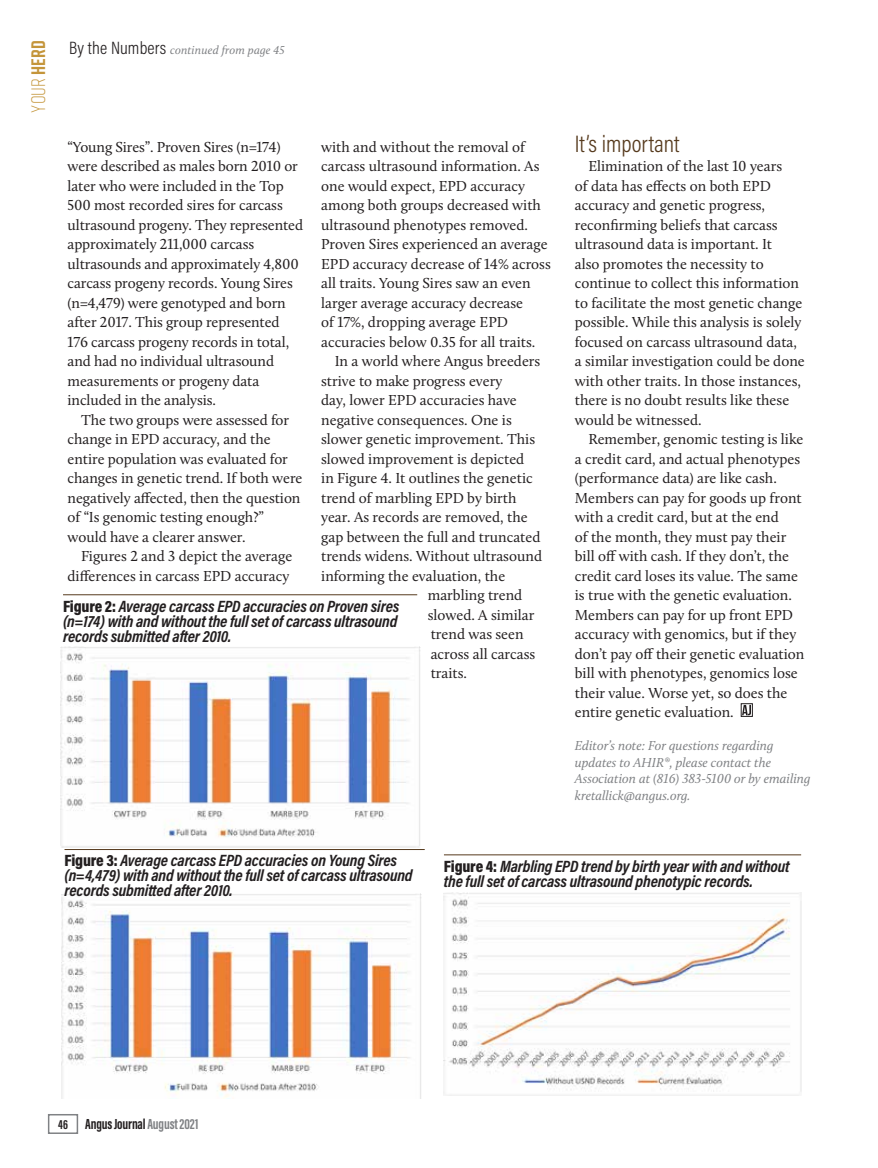
<style>
.page{position:relative;width:878px;height:1168px;background:#fff}
.page>*{position:absolute;margin:0;border:0;box-sizing:border-box;transform-origin:0 0}
.subhead-new{font:300 24px "Acumin Pro Cond";color:#563a1d}
.t1{font:300 19.5px "Rift";color:#c4953a}
.Table_Headline{font:italic 700 16.5px/15px "Acumin Pro Cond";letter-spacing:-.01em;color:#231f20}
.Body_Text{font:15px/19.5px "Calluna";color:#231f20}
.t2{font:700 15px "Acumin Pro Extra Cond";letter-spacing:-.01em;color:#231f20}
.Editor_s_Note{font:italic 13.5px/16.5px "Calluna";color:#808285}
.Continued_From_line{font:italic 12px "Calluna";letter-spacing:.01em;color:#808285}
.s1{font-weight:700}
.s2{font-family:"Acumin Pro Cond";font-weight:300;font-style:normal;font-size:18px;color:#231f20}
.s3{font-weight:900;font-style:normal}
.s4{font-size:13.5px}
.s5{color:#808285}
</style>
<div class="page">
<div style="left:741px;top:703px;width:11px;height:14px;border:1px solid #231f20"></div>
<svg style="left:742px;top:705px;width:9px;height:10px"></svg>
<img style="left:60px;top:646px;width:360px;height:201px">
<img style="left:62px;top:893px;width:359px;height:205px">
<hr style="left:63px;top:594px;width:354px;height:1px;background:#563a1d">
<hr style="left:64px;top:849px;width:360px;height:1px;background:#563a1d">
<hr style="left:444px;top:854px;width:357px;height:1px;background:#563a1d">
<img style="left:444px;top:892px;width:357px;height:202px">
<div style="left:48px;top:1114px;width:30px;height:20px;border:2px solid #808285"></div>
<h2 class="t1" style="left:25px;top:113px;width:74px;rotate:-90deg">Your <span class="s1">Herd</span></h2>
<p class="Continued_From_line" style="left:69px;top:42px;width:217px"><span class="s2">By the Numbers</span> continued from page 45</p>
<p class="Body_Text" style="left:321px;top:137px;width:231px">with and without the removal of carcass ultrasound information. As one would expect, EPD accuracy among both groups decreased with ultrasound phenotypes removed.<br>Proven Sires experienced an average EPD accuracy decrease of 14% across all traits. Young Sires saw an even larger average accuracy decrease<br>of 17%, dropping average EPD accuracies below 0.35 for all traits.</p>
<p class="Body_Text" style="left:334px;top:351px;width:207px">In a world where Angus breeders</p>
<p class="Body_Text" style="left:321px;top:371px;width:183px">strive to make progress every</p>
<p class="Body_Text" style="left:321px;top:390px;width:197px">day, lower EPD accuracies have</p>
<p class="Body_Text" style="left:321px;top:410px;width:192px">negative consequences. One is</p>
<p class="Body_Text" style="left:321px;top:429px;width:215px">slower genetic improvement. This</p>
<p class="Body_Text" style="left:321px;top:449px;width:205px">slowed improvement is depicted</p>
<p class="Body_Text" style="left:321px;top:468px;width:213px">in Figure 4. It outlines the genetic</p>
<p class="Body_Text" style="left:321px;top:488px;width:197px">trend of marbling EPD by birth</p>
<p class="Body_Text" style="left:321px;top:507px;width:208px">year. As records are removed, the</p>
<p class="Body_Text" style="left:321px;top:527px;width:221px">gap between the full and truncated</p>
<p class="Body_Text" style="left:321px;top:546px;width:222px">trends widens. Without ultrasound</p>
<p class="Body_Text" style="left:321px;top:566px;width:185px">informing the evaluation, the</p>
<p class="Body_Text" style="left:428px;top:585px;width:96px">marbling trend</p>
<p class="Body_Text" style="left:428px;top:605px;width:108px">slowed. A similar</p>
<p class="Body_Text" style="left:430px;top:624px;width:94px">trend was seen</p>
<p class="Body_Text" style="left:430px;top:644px;width:106px">across all carcass</p>
<p class="Body_Text" style="left:430px;top:663px;width:38px">traits.</p>
<p class="Body_Text" style="left:68px;top:137px;width:237px">“Young Sires”. Proven Sires (n=174) were described as males born 2010 or later who were included in the Top 500 most recorded sires for carcass ultrasound progeny. They represented approximately 211,000 carcass ultrasounds and approximately 4,800 carcass progeny records. Young Sires (n=4,479) were genotyped and born after 2017. This group represented 176 carcass progeny records in total, and had no individual ultrasound measurements or progeny data included in the analysis.</p>
<p class="Body_Text" style="left:68px;top:410px;width:236px;text-indent:14px">The two groups were assessed for change in EPD accuracy, and the entire population was evaluated for changes in genetic trend. If both were negatively affected, then the question of “Is genomic testing enough?” would have a clearer answer.</p>
<p class="Body_Text" style="left:68px;top:546px;width:226px;text-align:right">Figures 2 and 3 depict the average differences in carcass EPD accuracy</p>
<p class="Table_Headline" style="left:63px;top:598px;width:338px;text-align:justify"><span class="s3">Figure 2:</span> Average carcass EPD accuracies on Proven sires (n=174) with and without the full set of carcass ultrasound records submitted after 2010.</p>
<p class="subhead-new" style="left:574px;top:128px;width:106px">It’s important</p>
<p class="Body_Text" style="left:574px;top:156px;width:231px;text-indent:14px">Elimination of the last 10 years<br>of data has effects on both EPD accuracy and genetic progress, reconfirming beliefs that carcass ultrasound data is important. It<br>also promotes the necessity to continue to collect this information to facilitate the most genetic change possible. While this analysis is solely focused on carcass ultrasound data, a similar investigation could be done with other traits. In those instances, there is no doubt results like these would be witnessed.</p>
<p class="Body_Text" style="left:574px;top:429px;width:231px;text-indent:14px">Remember, genomic testing is like a credit card, and actual phenotypes (performance data) are like cash.<br>Members can pay for goods up front with a credit card, but at the end<br>of the month, they must pay their bill off with cash. If they don’t, the credit card loses its value. The same is true with the genetic evaluation.<br>Members can pay for up front EPD accuracy with genomics, but if they don’t pay off their genetic evaluation bill with phenotypes, genomics lose their value. Worse yet, so does the entire genetic evaluation.</p>
<p class="Editor_s_Note" style="left:574px;top:737px;width:237px">Editor’s note: For questions regarding updates to AHIR®, please contact the Association at (816) 383-5100 or by emailing kretallick@angus.org.</p>
<p class="Table_Headline" style="left:64px;top:853px;width:349px"><span class="s3">Figure 3:</span> Average carcass EPD accuracies on Young Sires (n=4,479) with and without the full set of carcass ultrasound records submitted after 2010.</p>
<p class="Table_Headline" style="left:444px;top:858px;width:347px"><span class="s3">Figure 4:</span> Marbling EPD trend by birth year with and without the full set of carcass ultrasound phenotypic records.</p>
<p class="t2" style="left:58px;top:1115px;width:142px"><span class="s4">46</span> Angus Journal <span class="s5">August 2021</span></p>
</div>
